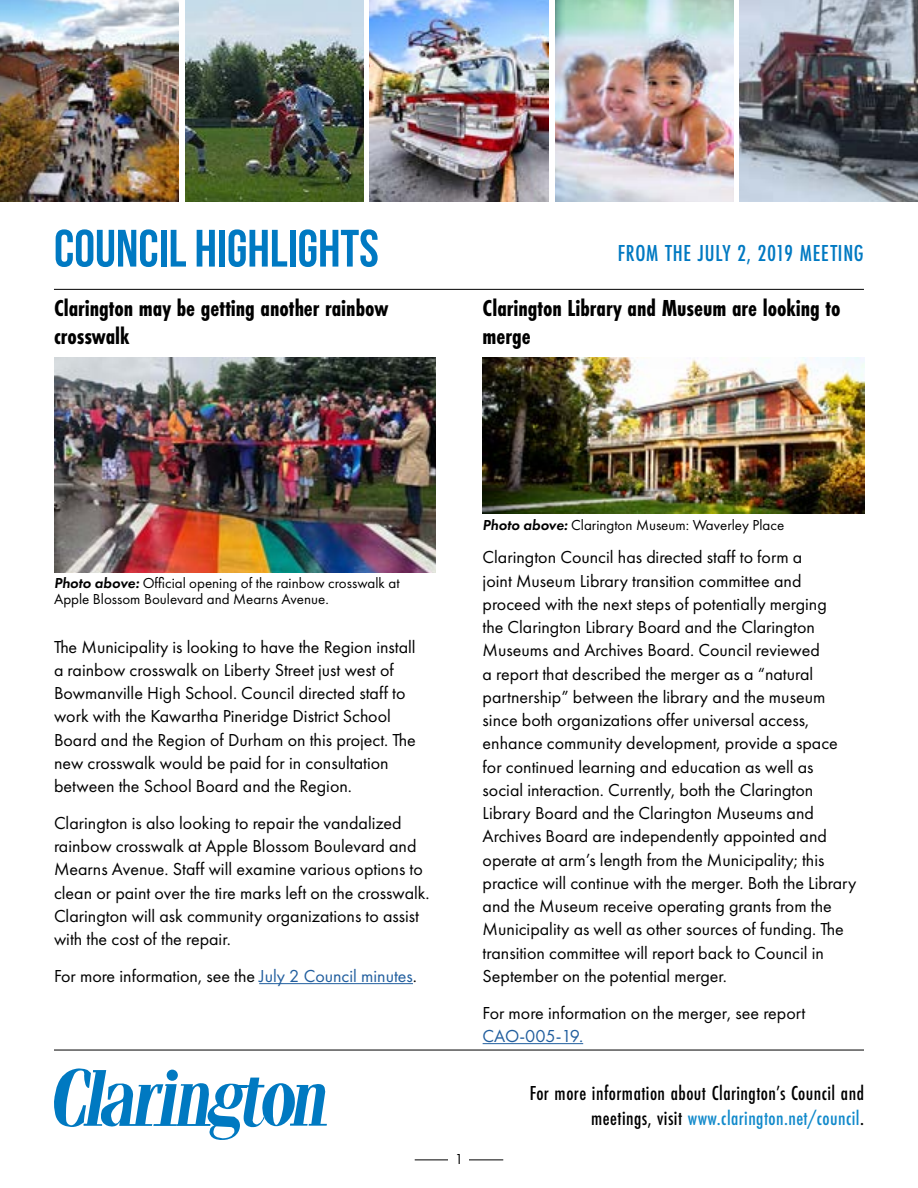
<style>
.page{position:relative;width:918px;height:1188px;background:#fff}
.page>*{position:absolute;margin:0;border:0;box-sizing:border-box;transform-origin:0 0}
.t1{font:52.5px "Bebas Neue";color:#0079c2}
.t2{font:700 24px/28.8px "Futura PT Cond";color:#000}
.t3{font:500 24px "Futura PT Cond";letter-spacing:.03em;color:#0079c2}
.t4{font:500 21px/25.2px "Futura PT Cond";letter-spacing:.02em;color:#000;text-align:right}
.body-text{font:18px/23.2px "Futura PT";color:#000}
.t5{font:18px "Futura PT";color:#215e9e}
.t6{font:15px/16.5px "Futura PT";color:#000}
.s1{font-weight:600;font-style:italic}
.s2{color:#215e9e}
.s3{color:#128acb}
</style>
<div class="page">
<hr style="left:415px;top:1160px;width:88px;height:1px;background:#000">
<svg style="left:54px;top:1068px;width:273px;height:72px"></svg>
<hr style="left:54px;top:1050px;width:810px;height:1px;background:#000">
<div style="left:449px;top:1153px;width:20px;height:22px;background:#fff"></div>
<img style="left:740px;top:0;width:178px;height:201px">
<img style="left:555px;top:0;width:179px;height:201px">
<hr style="left:259px;top:983px;width:154px;height:1px;background:#215e9e">
<hr style="left:483px;top:1043px;width:100px;height:1px;background:#215e9e">
<img style="left:0;top:0;width:178px;height:201px">
<img style="left:370px;top:0;width:178px;height:201px">
<img style="left:185px;top:0;width:179px;height:201px">
<hr style="left:54px;top:289px;width:810px;height:1px;background:#000">
<img style="left:54px;top:358px;width:381px;height:215px">
<img style="left:483px;top:358px;width:381px;height:155px">
<h1 class="t1" style="left:54px;top:220px;width:326px">COUNCIL HIGHLIGHTS</h1>
<h2 class="t2" style="left:54px;top:293px;width:336px">Clarington may be getting another rainbow crosswalk</h2>
<p class="t3" style="left:618px;top:239px;width:248px">FROM THE JULY 2, 2019 MEETING</p>
<h2 class="t2" style="left:483px;top:293px;width:359px">Clarington Library and Museum are looking to merge</h2>
<p class="t6" style="left:54px;top:575px;width:347px"><span class="s1">Photo above:</span> Official opening of the rainbow crosswalk at<br>Apple Blossom Boulevard and Mearns Avenue.</p>
<p class="body-text" style="left:54px;top:635px;width:363px">The Municipality is looking to have the Region install a rainbow crosswalk on Liberty Street just west of Bowmanville High School. Council directed staff to work with the Kawartha Pineridge District School Board and the Region of Durham on this project. The new crosswalk would be paid for in consultation between the School Board and the Region.</p>
<p class="body-text" style="left:54px;top:811px;width:377px">Clarington is also looking to repair the vandalized rainbow crosswalk at Apple Blossom Boulevard and Mearns Avenue. Staff will examine various options to clean or paint over the tire marks left on the crosswalk.<br>Clarington will ask community organizations to assist with the cost of the repair.</p>
<p class="body-text" style="left:54px;top:964px;width:365px">For more information, see the <span class="s2">July 2 Council minutes</span>.</p>
<p class="t6" style="left:455px;top:1151px;width:10px">1</p>
<p class="t6" style="left:483px;top:517px;width:303px"><span class="s1">Photo above:</span> Clarington Museum: Waverley Place</p>
<p class="body-text" style="left:483px;top:546px;width:375px">Clarington Council has directed staff to form a<br>joint Museum Library transition committee and proceed with the next steps of potentially merging<br>the Clarington Library Board and the Clarington Museums and Archives Board. Council reviewed<br>a report that described the merger as a “natural partnership” between the library and the museum since both organizations offer universal access, enhance community development, provide a space for continued learning and education as well as social interaction. Currently, both the Clarington Library Board and the Clarington Museums and Archives Board are independently appointed and operate at arm’s length from the Municipality; this practice will continue with the merger. Both the Library and the Museum receive operating grants from the Municipality as well as other sources of funding. The transition committee will report back to Council in September on the potential merger.</p>
<p class="body-text" style="left:483px;top:1001px;width:324px">For more information on the merger, see report</p>
<p class="t5" style="left:483px;top:1025px;width:102px">CAO-005-19.</p>
<p class="t4" style="left:530px;top:1080px;width:336px">For more information about Clarington’s Council and meetings, visit <span class="s3">www.clarington.net/council</span>.</p>
</div>
